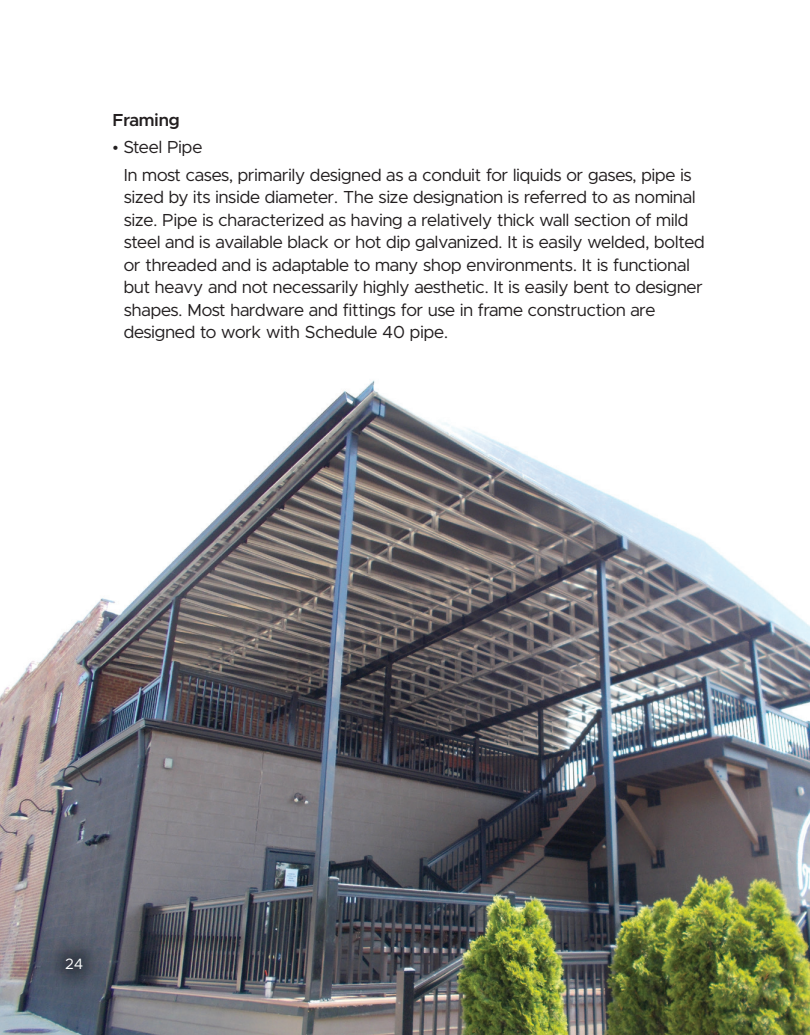
<style>
.page{position:relative;width:810px;height:1035px;background:#fff}
.page>*{position:absolute;margin:0;border:0;box-sizing:border-box;transform-origin:0 0}
.t1{font:17.5px/22.5px "Metropolis";color:#231f20}
.t2{font:600 17.5px "Metropolis";color:#231f20}
.t3{font:15px "Metropolis";color:#fff}
</style>
<div class="page">
<img style="left:0;top:380px;width:810px;height:655px">
<img style="left:42px;top:934px;width:63px;height:59px">
<p class="t2" style="left:112px;top:109px;width:69px">Framing</p>
<p class="t1" style="left:124px;top:134px;width:569px;line-height:27.5px;text-indent:-11px">• Steel Pipe<br>In most cases, primarily designed as a conduit for liquids or gases, pipe is</p>
<p class="t1" style="left:124px;top:186px;width:583px">sized by its inside diameter. The size designation is referred to as nominal size. Pipe is characterized as having a relatively thick wall section of mild steel and is available black or hot dip galvanized. It is easily welded, bolted or threaded and is adaptable to many shop environments. It is functional but heavy and not necessarily highly aesthetic. It is easily bent to designer shapes. Most hardware and fittings for use in frame construction are designed to work with Schedule 40 pipe.</p>
<p class="t3" style="left:65px;top:954px;width:20px">24</p>
</div>
